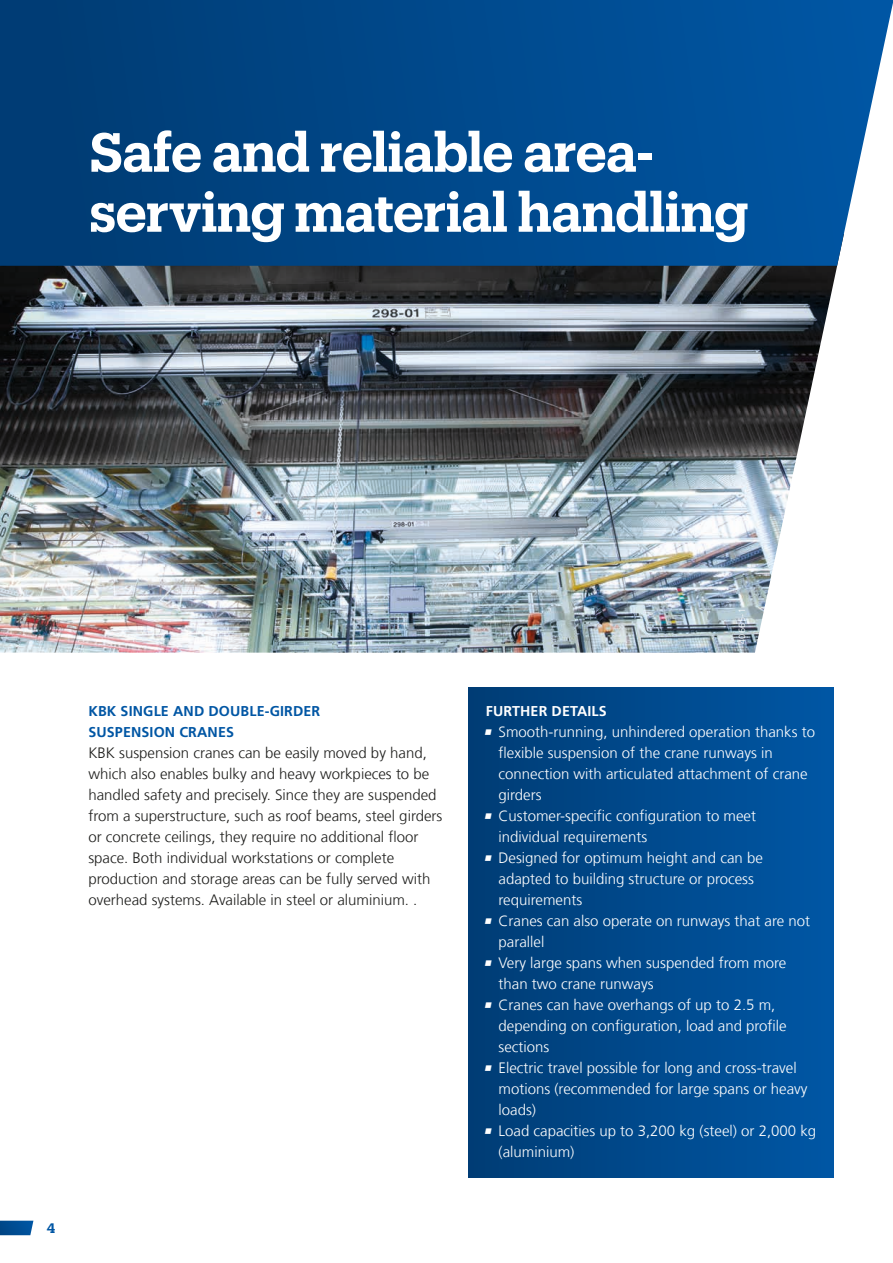
<style>
.page{position:relative;width:893px;height:1263px;background:#fff}
.page>*{position:absolute;margin:0;border:0;box-sizing:border-box;transform-origin:0 0}
.Headline_level_2_36{font:600 54px "Produkt";letter-spacing:-.015em;color:#fff}
.t1{font:300 15px/21px "Frutiger LT Com";color:#fff}
.Body_copy_45light_10{font:300 15px/21px "Frutiger LT Com";color:#1d1d1b}
.Body_inline_headline{font:700 14.25px "Frutiger LT Com";letter-spacing:.01em;color:#0056a4}
.Body_inline_headline-2{font:700 14.25px "Frutiger LT Com";letter-spacing:.01em;color:#fff}
.t2{font:600 13.5px "Produkt";color:#0056a4}
.Image_ID{font:300 9px "Frutiger LT Com";letter-spacing:.05em;color:#fff}
</style>
<div class="page">
<img style="left:0;top:266px;width:837px;height:387px">
<svg style="left:0;top:0;width:893px;height:266px;background:#074d8d"></svg>
<div style="left:469px;top:687px;width:364px;height:490px;background:linear-gradient(to right,#003d75,#0057a5)"></div>
<svg style="left:0;top:1221px;width:33px;height:14px"></svg>
<p class="Headline_level_2_36" style="left:89px;top:114px;width:566px">Safe and reliable area-</p>
<p class="Headline_level_2_36" style="left:89px;top:174px;width:660px">serving material handling</p>
<p class="Body_inline_headline" style="left:88px;top:702px;width:233px">KBK SINGLE AND DOUBLE-GIRDER</p>
<p class="Body_inline_headline" style="left:88px;top:723px;width:147px">SUSPENSION CRANES</p>
<p class="Body_copy_45light_10" style="left:88px;top:742px;width:355px">KBK suspension cranes can be easily moved by hand, which also enables bulky and heavy workpieces to be handled safety and precisely. Since they are suspended from a superstructure, such as roof beams, steel girders or concrete ceilings, they require no additional floor space. Both individual workstations or complete</p>
<p class="Body_copy_45light_10" style="left:88px;top:868px;width:344px">production and storage areas can be fully served with overhead systems. Available in steel or aluminium. .</p>
<p class="t2" style="left:47px;top:1218px;width:10px">4</p>
<p class="Image_ID" style="left:737px;top:644px;width:37px;rotate:-90deg">40665-1</p>
<p class="Body_inline_headline-2" style="left:486px;top:702px;width:122px">FURTHER DETAILS</p>
<p class="t1" style="left:499px;top:721px;width:318px;text-indent:-13px">• Smooth-running, unhindered operation thanks to flexible suspension of the crane runways in connection with articulated attachment of crane girders</p>
<p class="t1" style="left:499px;top:805px;width:259px;text-indent:-13px">• Customer-specific configuration to meet individual requirements</p>
<p class="t1" style="left:499px;top:847px;width:266px;text-indent:-13px">• Designed for optimum height and can be adapted to building structure or process requirements</p>
<p class="t1" style="left:499px;top:910px;width:313px;text-indent:-13px">• Cranes can also operate on runways that are not parallel</p>
<p class="t1" style="left:499px;top:952px;width:289px;text-indent:-13px">• Very large spans when suspended from more than two crane runways</p>
<p class="t1" style="left:499px;top:994px;width:290px;text-indent:-13px">• Cranes can have overhangs of up to 2.5 m, depending on configuration, load and profile sections</p>
<p class="t1" style="left:499px;top:1057px;width:310px;text-indent:-13px">• Electric travel possible for long and cross-travel motions (recommended for large spans or heavy loads)</p>
<p class="t1" style="left:499px;top:1120px;width:319px;text-indent:-13px">• Load capacities up to 3,200 kg (steel) or 2,000 kg (aluminium)</p>
</div>
